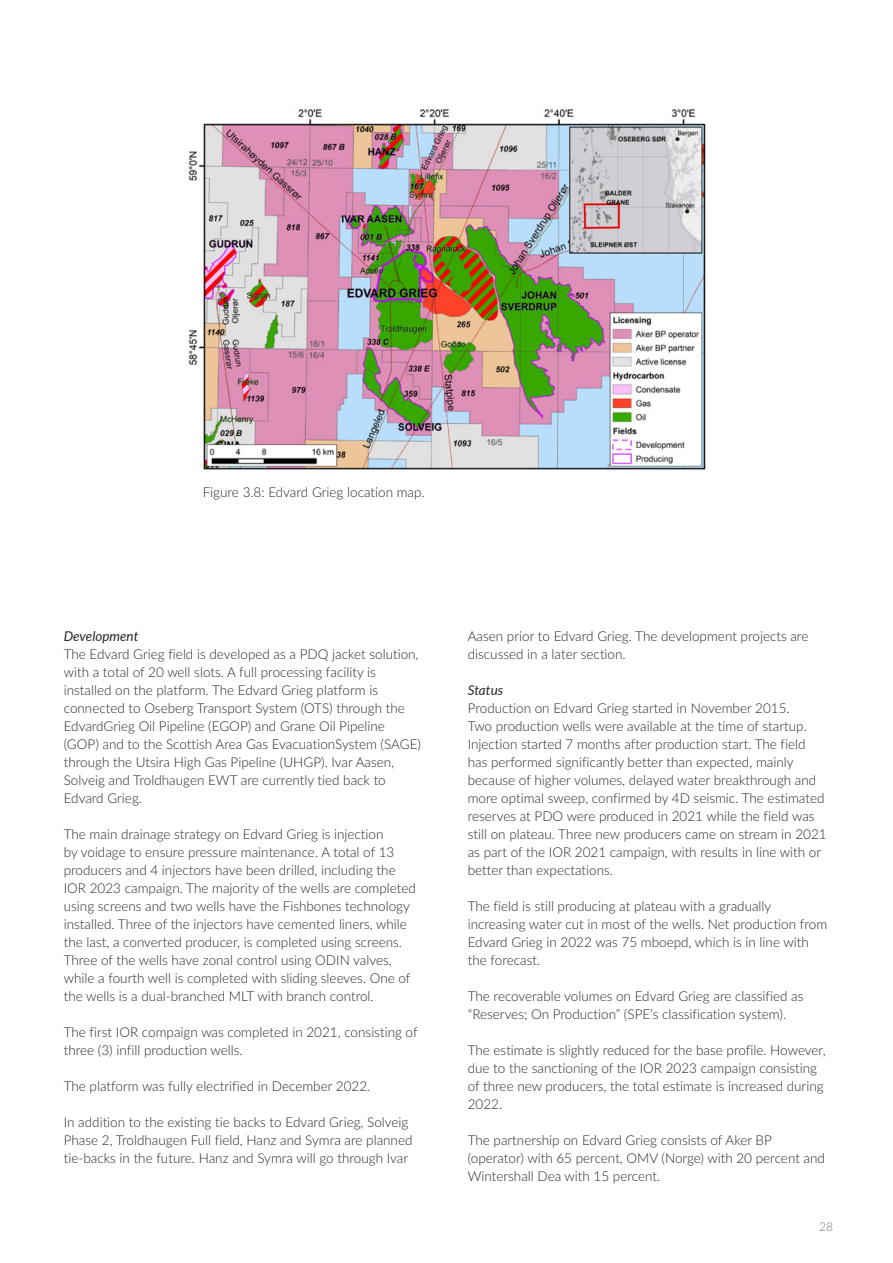
<style>
.page{position:relative;width:893px;height:1263px;background:#fff}
.page>*{position:absolute;margin:0;border:0;box-sizing:border-box;transform-origin:0 0}
.t1{font:300 13.5px/18px "Lato";color:#272727}
.t2{font:italic 13.5px "Lato";color:#272727}
.t3{font:300 12px "Lato";color:#727272}
</style>
<div class="page">
<img style="left:188px;top:108px;width:518px;height:363px">
<p class="t1" style="left:203px;top:483px;width:224px">Figure 3.8: Edvard Grieg location map.</p>
<p class="t2" style="left:64px;top:627px;width:76px">Development</p>
<p class="t1" style="left:64px;top:645px;width:359px">The Edvard Grieg field is developed as a PDQ jacket solution, with a total of 20 well slots. A full processing facility is installed on the platform. The Edvard Grieg platform is connected to Oseberg Transport System (OTS) through the EdvardGrieg Oil Pipeline (EGOP) and Grane Oil Pipeline (GOP) and to the Scottish Area Gas EvacuationSystem (SAGE) through the Utsira High Gas Pipeline (UHGP). Ivar Aasen, Solveig and Troldhaugen EWT are currently tied back to Edvard Grieg.</p>
<p class="t1" style="left:64px;top:825px;width:354px">The main drainage strategy on Edvard Grieg is injection<br>by voidage to ensure pressure maintenance. A total of 13 producers and 4 injectors have been drilled, including the IOR 2023 campaign. The majority of the wells are completed using screens and two wells have the Fishbones technology installed. Three of the injectors have cemented liners, while the last, a converted producer, is completed using screens.<br>Three of the wells have zonal control using ODIN valves, while a fourth well is completed with sliding sleeves. One of the wells is a dual-branched MLT with branch control.</p>
<p class="t1" style="left:64px;top:1023px;width:355px">The first IOR compaign was completed in 2021, consisting of three (3) infill production wells.</p>
<p class="t1" style="left:64px;top:1077px;width:308px">The platform was fully electrified in December 2022.</p>
<p class="t1" style="left:64px;top:1113px;width:350px">In addition to the existing tie backs to Edvard Grieg, Solveig<br>Phase 2, Troldhaugen Full field, Hanz and Symra are planned tie-backs in the future. Hanz and Symra will go through Ivar</p>
<p class="t1" style="left:468px;top:627px;width:342px">Aasen prior to Edvard Grieg. The development projects are discussed in a later section.</p>
<p class="t2" style="left:468px;top:680px;width:37px">Status</p>
<p class="t1" style="left:468px;top:699px;width:360px">Production on Edvard Grieg started in November 2015.<br>Two production wells were available at the time of startup.<br>Injection started 7 months after production start. The field has performed significantly better than expected, mainly because of higher volumes, delayed water breakthrough and more optimal sweep, confirmed by 4D seismic. The estimated reserves at PDO were produced in 2021 while the field was still on plateau. Three new producers came on stream in 2021 as part of the IOR 2021 campaign, with results in line with or better than expectations.</p>
<p class="t1" style="left:468px;top:897px;width:361px">The field is still producing at plateau with a gradually increasing water cut in most of the wells. Net production from Edvard Grieg in 2022 was 75 mboepd, which is in line with the forecast.</p>
<p class="t1" style="left:468px;top:987px;width:337px">The recoverable volumes on Edvard Grieg are classified as “Reserves; On Production” (SPE’s classification system).</p>
<p class="t1" style="left:468px;top:1041px;width:359px">The estimate is slightly reduced for the base profile. However, due to the sanctioning of the IOR 2023 campaign consisting of three new producers, the total estimate is increased during 2022.</p>
<p class="t1" style="left:468px;top:1131px;width:359px">The partnership on Edvard Grieg consists of Aker BP (operator) with 65 percent, OMV (Norge) with 20 percent and<br>Wintershall Dea with 15 percent.</p>
<p class="t3" style="left:819px;top:1218px;width:15px">28</p>
</div>
